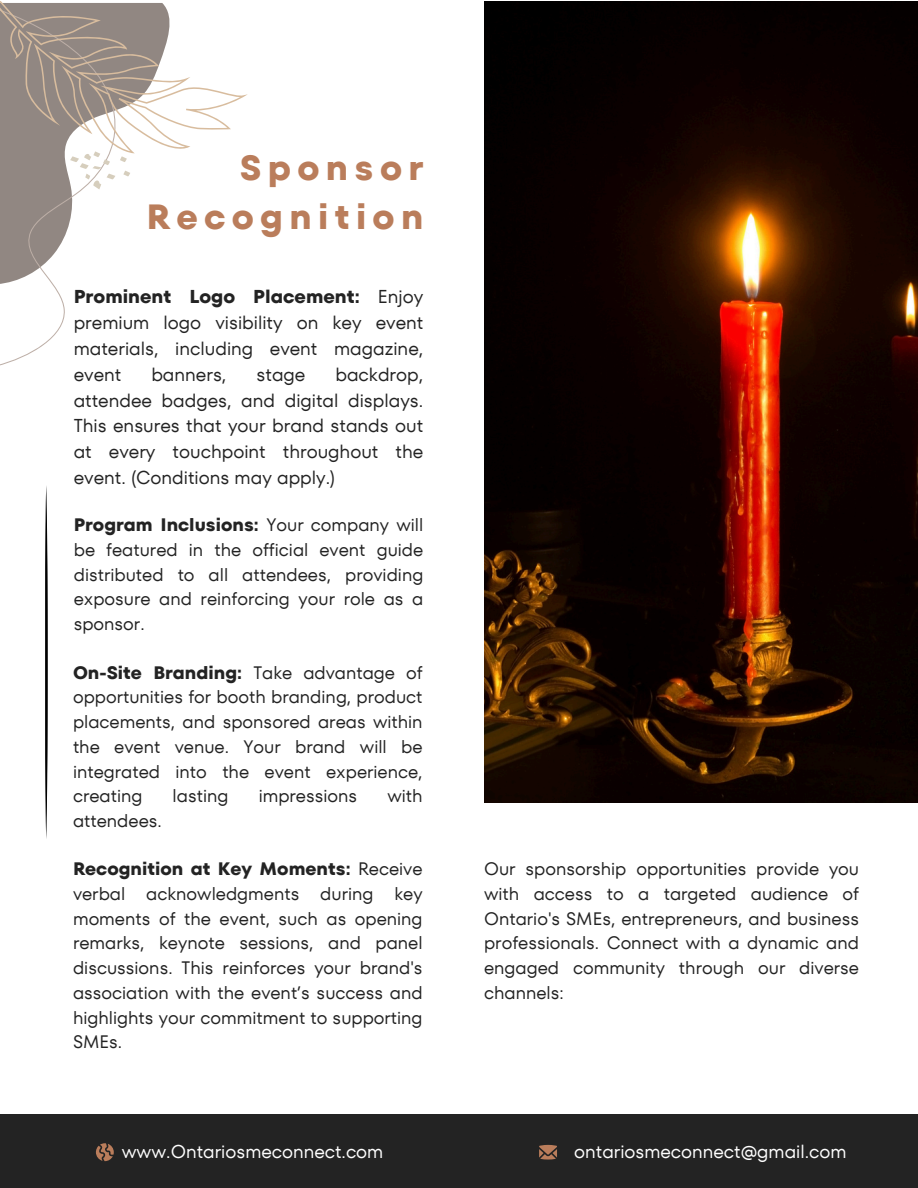
<style>
.page{position:relative;width:918px;height:1188px;background:#fff}
.page>*{position:absolute;margin:0;border:0;box-sizing:border-box;transform-origin:0 0}
.t1{font:700 34.95px/48.3px "TT Fors";letter-spacing:.18em;color:#ba7d5b;text-align:right}
.t2{font:18.6px/25.8px "TT Fors";color:#232323;text-align:justify}
.t3{font:18.45px "TT Fors";color:#fff}
.t4{font:18px/24.8px "TT Fors";color:#232323;text-align:justify}
.s1{font-weight:700}
</style>
<div class="page">
<div style="left:0;top:1114px;width:918px;height:74px;background:#232323"></div>
<svg style="left:539px;top:1145px;width:18px;height:15px"></svg>
<svg style="left:96px;top:1143px;width:18px;height:18px"></svg>
<svg style="left:45px;top:486px;width:3px;height:353px"></svg>
<img style="left:484px;top:1px;width:434px;height:801px">
<svg style="left:0;top:1px;width:248px;height:365px"></svg>
<h1 class="t1" style="left:146px;top:144px;width:279px">Sponsor<br>Recognition</h1>
<p class="t2" style="left:74px;top:284px;width:351px"><span class="s1">Prominent Logo Placement:</span> Enjoy premium logo visibility on key event materials, including event magazine, event</p>
<p class="t2" style="left:74px;top:361px;width:351px;text-indent:262px">backdrop, attendee badges, and digital displays.<br>This ensures that your brand stands out at every touchpoint throughout the event. (Conditions may apply.)</p>
<p class="t4" style="left:74px;top:512px;width:351px"><span class="s1">Program Inclusions:</span> Your company will be featured in the official event guide distributed to all attendees, providing exposure and reinforcing your role as a sponsor.</p>
<p class="t4" style="left:73px;top:660px;width:351px"><span class="s1">On-Site Branding:</span> Take advantage of opportunities for booth branding, product placements, and sponsored areas within the event venue. Your brand will be integrated into the event experience, creating</p>
<p class="t2" style="left:151px;top:361px;width:77px">banners,</p>
<p class="t2" style="left:257px;top:361px;width:50px">stage</p>
<p class="t4" style="left:173px;top:784px;width:57px">lasting</p>
<p class="t4" style="left:259px;top:784px;width:100px">impressions</p>
<p class="t4" style="left:387px;top:784px;width:37px">with</p>
<p class="t4" style="left:73px;top:808px;width:90px">attendees.</p>
<p class="t4" style="left:73px;top:857px;width:351px"><span class="s1">Recognition at Key Moments:</span> Receive verbal acknowledgments during key moments of the event, such as opening remarks, keynote sessions, and panel discussions. This reinforces your brand's association with the event’s success and highlights your commitment to supporting SMEs.</p>
<p class="t4" style="left:484px;top:857px;width:377px">Our sponsorship opportunities provide you with access to a targeted audience of Ontario's SMEs, entrepreneurs, and business professionals. Connect with a dynamic and engaged community through our diverse channels:</p>
<p class="t3" style="left:122px;top:1139px;width:263px">www.Ontariosmeconnect.com</p>
<p class="t3" style="left:574px;top:1139px;width:274px">ontariosmeconnect@gmail.com</p>
</div>
